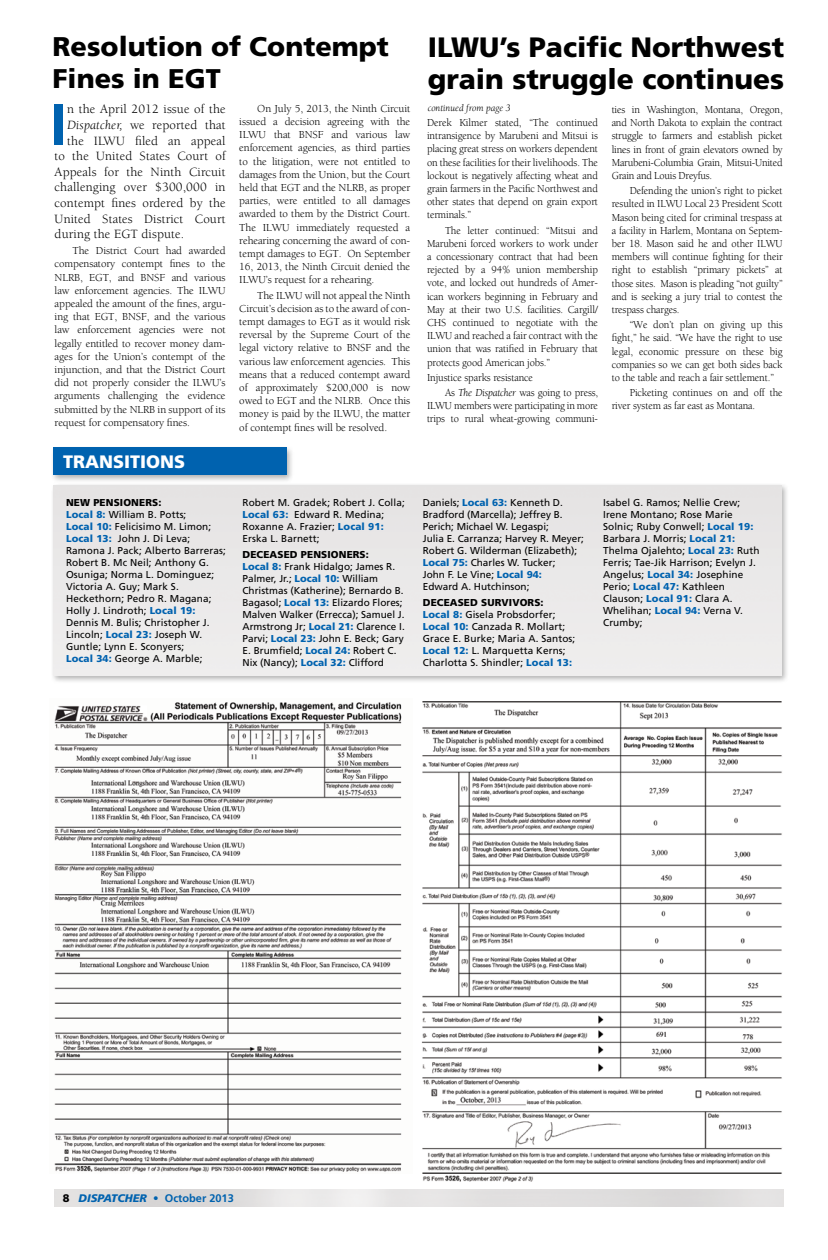
<style>
.page{position:relative;width:828px;height:1260px;background:#fff}
.page>*{position:absolute;margin:0;border:0;box-sizing:border-box;transform-origin:0 0}
.t1{font:700 57.7px "Frutiger";color:#0062af}
.t2{font:900 28px/32px "Frutiger";color:#000}
.t3{font:900 27px/32px "Frutiger";color:#000}
.t4{font:900 18px "Frutiger";color:#fff}
.t5{font:13px "Berkeley";letter-spacing:.01em;color:#000}
.t6{font:11px/13.2px "Berkeley";letter-spacing:-.01em;color:#000;text-align:justify;scale:.95 1}
.t7{font:11px/13.2px "Berkeley";letter-spacing:-.01em;color:#000;text-align:justify}
.t8{font:700 11px "Frutiger";color:#0062af}
.t9{font:10px/12px "Frutiger";letter-spacing:.01em;color:#000}
.t10{font:italic 10px "Berkeley";color:#000}
.t11{font:900 10px "Frutiger";letter-spacing:.01em;color:#000}
.s1{font-style:italic}
.s2{font-weight:900}
.s3{font-weight:900;color:#0062af}
.s4{font-weight:900;color:#000}
.s5{font-weight:900;font-style:italic}
</style>
<div class="page">
<div style="left:50px;top:483px;width:740px;height:201px;background:#000;opacity:.3"></div>
<div style="left:53px;top:486px;width:729px;height:190px;background:#eae9e9"></div>
<div style="left:50px;top:445px;width:245px;height:38px;background:#000;opacity:.3"></div>
<div style="left:53px;top:448px;width:234px;height:27px;background:#0062af"></div>
<img style="left:54px;top:702px;width:348px;height:470px">
<img style="left:421px;top:701px;width:361px;height:481px">
<h3 class="t3" style="left:53px;top:30px;width:338px">Resolution of Contempt<br>Fines in EGT</h3>
<p class="t7" style="left:239px;top:102px;width:173px;text-indent:18px">On July 5, 2013, the Ninth Circuit issued a decision agreeing with the ILWU that BNSF and various law enforcement agencies, as third parties to the litigation, were not entitled to damages from the Union, but the Court held that EGT and the NLRB, as proper parties, were entitled to all damages awarded to them by the District Court.<br>The ILWU immediately requested a rehearing concerning the award of con&shy;tempt damages to EGT. On September 16, 2013, the Ninth Circuit denied the ILWU’s request for a rehearing.</p>
<p class="t7" style="left:239px;top:289px;width:173px;text-indent:18px">The ILWU will not appeal the Ninth Circuit’s decision as to the award of con&shy;tempt damages to EGT as it would risk reversal by the Supreme Court of the legal victory relative to BNSF and the various law enforcement agencies. This means that a reduced contempt award of approximately $200,000 is now owed to EGT and the NLRB. Once this money is paid by the ILWU, the matter of contempt fines will be resolved.</p>
<h1 class="t1" style="left:51px;top:91px;width:18px">I</h1>
<p class="t5" style="left:67px;top:102px;width:160px">n the April 2012 issue of the</p>
<p class="t5" style="left:67px;top:118px;width:160px"><span class="s1">Dispatcher,</span> we reported that</p>
<p class="t5" style="left:67px;top:134px;width:160px">the ILWU filed an appeal</p>
<p class="t5" style="left:55px;top:149px;width:173px">to the United States Court of</p>
<p class="t5" style="left:55px;top:165px;width:173px">Appeals for the Ninth Circuit</p>
<p class="t5" style="left:55px;top:180px;width:173px">challenging over $300,000 in</p>
<p class="t5" style="left:55px;top:196px;width:173px">contempt fines ordered by the</p>
<p class="t5" style="left:55px;top:212px;width:173px">United States District Court</p>
<p class="t5" style="left:55px;top:227px;width:131px">during the EGT dispute.</p>
<p class="t7" style="left:55px;top:244px;width:173px;text-indent:18px">The District Court had awarded compensatory contempt fines to the NLRB, EGT, and BNSF and various law enforcement agencies. The ILWU appealed the amount of the fines, argu&shy;ing that EGT, BNSF, and the various law enforcement agencies were not legally entitled to recover money dam&shy;ages for the Union’s contempt of the injunction, and that the District Court did not properly consider the ILWU’s arguments challenging the evidence submitted by the NLRB in support of its request for compensatory fines.</p>
<h3 class="t4" style="left:63px;top:450px;width:124px">TRANSITIONS</h3>
<p class="t9" style="left:66px;top:496px;width:161px"><span class="s2">NEW PENSIONERS:<br></span><span class="s3">Local 8:</span> William B. Potts;<br><span class="s3">Local 10:</span> Felicisimo M. Limon;<br><span class="s3">Local 13:</span> John J. Di Leva;<br>Ramona J. Pack; Alberto Barreras;<br>Robert B. Mc Neil; Anthony G.<br>Osuniga; Norma L. Dominguez;<br>Victoria A. Guy; Mark S.<br>Heckethorn; Pedro R. Magana;<br>Holly J. Lindroth; <span class="s3">Local 19:<br></span>Dennis M. Bulis; Christopher J.<br>Lincoln; <span class="s3">Local 23:</span> Joseph W.<br>Guntle; Lynn E. Sconyers;<br><span class="s3">Local 34:</span> George A. Marble;</p>
<p class="t9" style="left:243px;top:496px;width:164px">Robert M. Gradek; Robert J. Colla;<br><span class="s3">Local 63:</span> Edward R. Medina;<br>Roxanne A. Frazier; <span class="s3">Local 91:<br></span>Erska L. Barnett;</p>
<p class="t9" style="left:243px;top:548px;width:164px"><span class="s2">DECEASED PENSIONERS:<br></span><span class="s3">Local 8:</span> Frank Hidalgo; James R.<br>Palmer, Jr.; <span class="s3">Local 10:</span> William<br>Christmas (Katherine); Bernardo B.<br>Bagasol; <span class="s3">Local 13:</span> Elizardo Flores;<br>Malven Walker (Errecca); Samuel J.<br>Armstrong Jr; <span class="s3">Local 21:</span> Clarence I.<br>Parvi; <span class="s3">Local 23:</span> John E. Beck; Gary<br>E. Brumfield; <span class="s3">Local 24:</span> Robert C.<br>Nix (Nancy); <span class="s3">Local 32:</span> Clifford</p>
<h2 class="t2" style="left:428px;top:31px;width:358px">ILWU’s Pacific Northwest grain struggle continues</h2>
<p class="t10" style="left:428px;top:103px;width:84px">continued from page 3</p>
<p class="t6" style="left:612px;top:103px;width:182px">ties in Washington, Montana, Oregon, and North Dakota to explain the contract struggle to farmers and establish picket lines in front of grain elevators owned by Marubeni-Columbia Grain, Mitsui-United Grain and Louis Dreyfus.</p>
<p class="t6" style="left:612px;top:184px;width:182px;text-indent:18px">Defending the union’s right to picket resulted in ILWU Local 23 President Scott Mason being cited for criminal trespass at a facility in Harlem, Montana on Septem&shy;ber 18. Mason said he and other ILWU members will continue fighting for their right to establish “primary pickets” at those sites. Mason is pleading “not guilty” and is seeking a jury trial to contest the trespass charges.</p>
<p class="t6" style="left:612px;top:318px;width:182px;text-indent:18px">“We don’t plan on giving up this fight,” he said. “We have the right to use legal, economic pressure on these big companies so we can get both sides back to the table and reach a fair settlement.”</p>
<p class="t6" style="left:612px;top:386px;width:181px;text-indent:18px">Picketing continues on and off the river system as far east as Montana.</p>
<p class="t6" style="left:427px;top:116px;width:182px">Derek Kilmer stated, “The continued intransigence by Marubeni and Mitsui is placing great stress on workers dependent on these facilities for their livelihoods. The lockout is negatively affecting wheat and grain farmers in the Pacific Northwest and other states that depend on grain export terminals.”</p>
<p class="t6" style="left:427px;top:224px;width:182px;text-indent:18px">The letter continued: “Mitsui and Marubeni forced workers to work under a concessionary contract that had been rejected by a 94% union membership vote, and locked out hundreds of Amer&shy;ican workers beginning in February and May at their two U.S. facilities. Cargill/ CHS continued to negotiate with the ILWU and reached a fair contract with the union that was ratified in February that protects good American jobs.”</p>
<p class="t6" style="left:445px;top:370px;width:163px;line-height:15.2px;text-indent:-18px">Injustice sparks resistance<br>As <span class="s1">The Dispatcher</span> was going to press,</p>
<p class="t6" style="left:427px;top:399px;width:182px">ILWU members were participating in more trips to rural wheat-growing communi-</p>
<p class="t9" style="left:423px;top:496px;width:163px">Daniels; <span class="s3">Local 63:</span> Kenneth D.<br>Bradford (Marcella); Jeffrey B.<br>Perich; Michael W. Legaspi;<br>Julia E. Carranza; Harvey R. Meyer;<br>Robert G. Wilderman (Elizabeth);<br><span class="s3">Local 75:</span> Charles W. Tucker;<br>John F. Le Vine; <span class="s3">Local 94:<br></span>Edward A. Hutchinson;</p>
<p class="t11" style="left:423px;top:596px;width:16px">Deceased</p>
<p class="t11" style="left:481px;top:596px;width:47px">Survivors</p>
<p class="t9" style="left:423px;top:596px;width:154px;text-indent:118px"><span class="s2">:<br></span><span class="s3">Local 8:</span> Gisela Probsdorfer;<br><span class="s3">Local 10:</span> Canzada R. Mollart;<br>Grace E. Burke; Maria A. Santos;<br><span class="s3">Local 12:</span> L. Marquetta Kerns;<br>Charlotta S. Shindler; <span class="s3">Local 13:</span></p>
<p class="t9" style="left:603px;top:496px;width:158px">Isabel G. Ramos; Nellie Crew;<br>Irene Montano; Rose Marie<br>Solnic; Ruby Conwell; <span class="s3">Local 19:<br></span>Barbara J. Morris; <span class="s3">Local 21:<br></span>Thelma Ojalehto; <span class="s3">Local 23:</span> Ruth<br>Ferris; Tae-Jik Harrison; Evelyn J.<br>Angelus; <span class="s3">Local 34:</span> Josephine<br>Perio; <span class="s3">Local 47:</span> Kathleen<br>Clauson; <span class="s3">Local 91:</span> Clara A.<br>Whelihan; <span class="s3">Local 94:</span> Verna V.<br>Crumby;</p>
<p class="t8" style="left:63px;top:1192px;width:173px"><span class="s4">8</span> <span class="s5">DISPATCHER</span> • October 2013</p>
</div>
